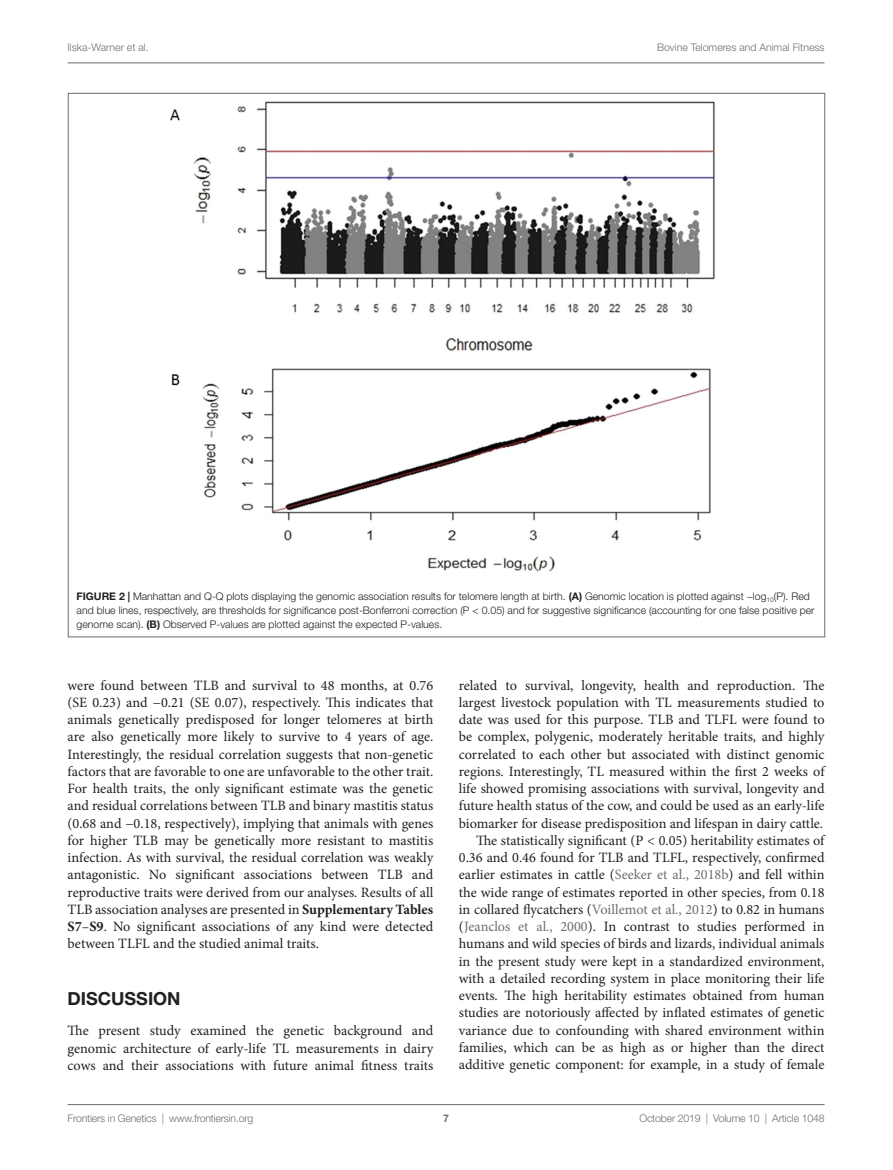
<style>
.page{position:relative;width:893px;height:1170px;background:#fff}
.page>*{position:absolute;margin:0;border:0;box-sizing:border-box;transform-origin:0 0}
._1{font:700 18px "Helvetica Neue LT Std";color:#231f20}
.T1{font:14.25px/17.2px "Minion Pro";color:#231f20;text-align:justify}
.T{font:14.25px/17.2px "Minion Pro";letter-spacing:-.005em;color:#231f20;text-align:justify}
.FC{font:300 10.5px/14.2px "Helvetica Neue LT Std";color:#231f20}
.t1{font:300 10.5px "Helvetica Neue LT Std";letter-spacing:-.015em;color:#6c6d70}
.t2{font:700 10.5px "Helvetica Neue LT Std";color:#6c6d70}
.s1{font-weight:700}
.s2{color:#6c6d70}
</style>
<div class="page">
<hr style="left:68px;top:63px;width:756px;height:1px;background:#6c6d70">
<hr style="left:68px;top:1104px;width:756px;height:1px;background:#6c6d70">
<img style="left:170px;top:102px;width:545px;height:470px">
<p class="t1" style="left:68px;top:41px;width:83px">Ilska-Warner et al.</p>
<p class="t1" style="left:657px;top:41px;width:169px">Bovine Telomeres and Animal Fitness</p>
<p class="FC" style="left:77px;top:589px;width:739px"><span class="s1">FIGURE 2 |</span> Manhattan and Q-Q plots displaying the genomic association results for telomere length at birth. <span class="s1">(A)</span> Genomic location is plotted against −log<sub>10</sub>(P). Red and blue lines, respectively, are thresholds for significance post-Bonferroni correction (P &lt; 0.05) and for suggestive significance (accounting for one false positive per genome scan). <span class="s1">(B)</span> Observed P-values are plotted against the expected P-values.</p>
<p class="T1" style="left:68px;top:676px;width:367px">were found between TLB and survival to 48 months, at 0.76 (SE 0.23) and −0.21 (SE 0.07), respectively. This indicates that animals genetically predisposed for longer telomeres at birth are also genetically more likely to survive to 4 years of age.<br>Interestingly, the residual correlation suggests that non-genetic factors that are favorable to one are unfavorable to the other trait.<br>For health traits, the only significant estimate was the genetic and residual correlations between TLB and binary mastitis status (0.68 and −0.18, respectively), implying that animals with genes for higher TLB may be genetically more resistant to mastitis infection. As with survival, the residual correlation was weakly antagonistic. No significant associations between TLB and reproductive traits were derived from our analyses. Results of all TLB association analyses are presented in <span class="s1">Supplementary Tables S7</span>–<span class="s1">S9</span>. No significant associations of any kind were detected between TLFL and the studied animal traits.</p>
<p class="_1" style="left:68px;top:987px;width:115px">DISCUSSION</p>
<p class="T1" style="left:68px;top:1022px;width:367px">The present study examined the genetic background and genomic architecture of early-life TL measurements in dairy cows and their associations with future animal fitness traits</p>
<p class="T1" style="left:459px;top:676px;width:367px">related to survival, longevity, health and reproduction. The largest livestock population with TL measurements studied to date was used for this purpose. TLB and TLFL were found to be complex, polygenic, moderately heritable traits, and highly correlated to each other but associated with distinct genomic regions. Interestingly, TL measured within the first 2 weeks of life showed promising associations with survival, longevity and future health status of the cow, and could be used as an early-life biomarker for disease predisposition and lifespan in dairy cattle.</p>
<p class="T" style="left:459px;top:831px;width:367px;text-indent:17px">The statistically significant (P &lt; 0.05) heritability estimates of 0.36 and 0.46 found for TLB and TLFL, respectively, confirmed earlier estimates in cattle (<span class="s2">Seeker et al., 2018b</span>) and fell within the wide range of estimates reported in other species, from 0.18 in collared flycatchers (<span class="s2">Voillemot et al., 2012</span>) to 0.82 in humans (<span class="s2">Jeanclos et al., 2000</span>). In contrast to studies performed in humans and wild species of birds and lizards, individual animals in the present study were kept in a standardized environment, with a detailed recording system in place monitoring their life events. The high heritability estimates obtained from human studies are notoriously affected by inflated estimates of genetic variance due to confounding with shared environment within families, which can be as high as or higher than the direct additive genetic component: for example, in a study of female</p>
<p class="t1" style="left:68px;top:1111px;width:187px">Frontiers in Genetics | www.frontiersin.org</p>
<p class="t2" style="left:443px;top:1111px;width:7px">7</p>
<p class="t1" style="left:639px;top:1111px;width:187px">October 2019 | Volume 10 | Article 1048</p>
</div>
